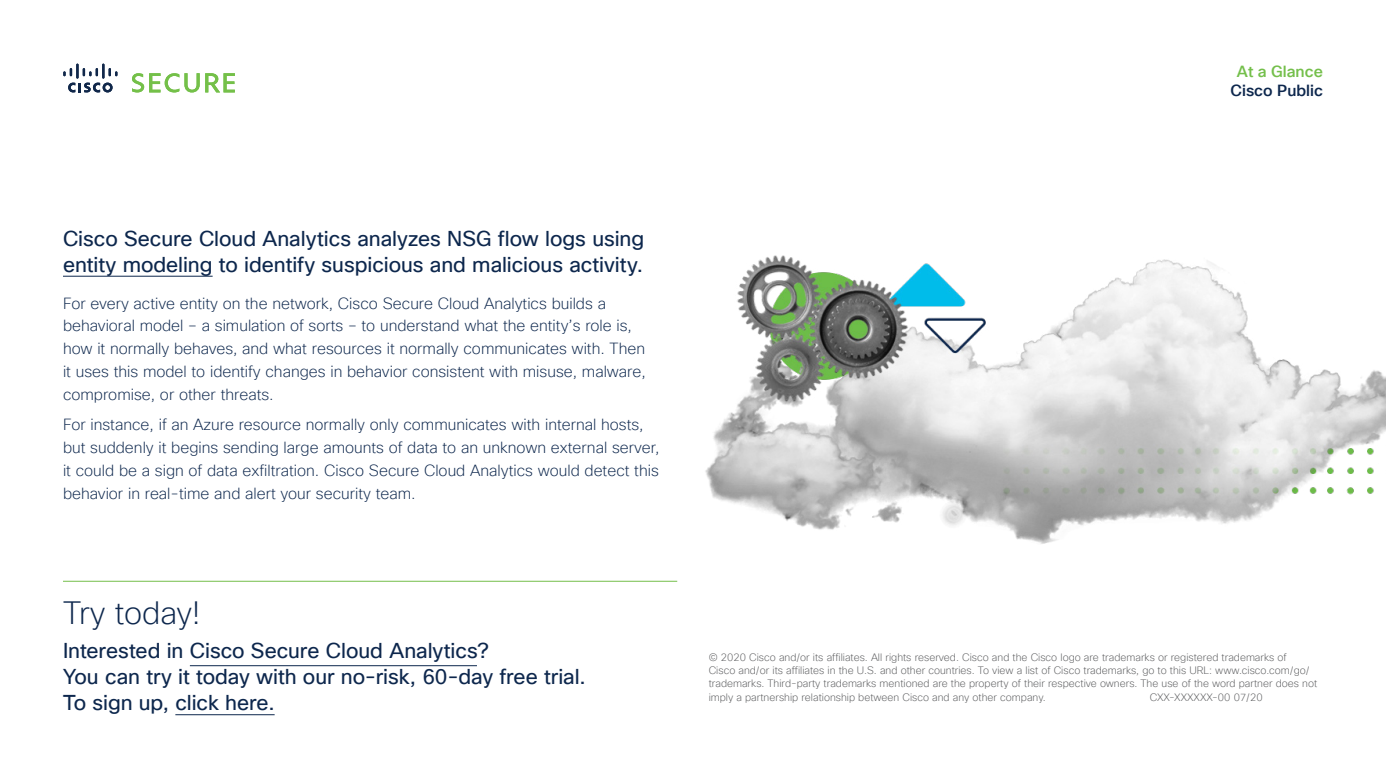
<style>
.page{position:relative;width:1386px;height:780px;background:#fff}
.page>*{position:absolute;margin:0;border:0;box-sizing:border-box;transform-origin:0 0}
.CTA_Title_Rule_Above{font:200 31.5px "Cisco Sans TT";letter-spacing:-.005em;color:#0d274d}
.Intro_body_12_15_-_M{font:21px/26.2px "Cisco Sans TT";letter-spacing:-.005em;color:#0d274d}
.CTA_body_12_15_-_Mid{font:21px/26.2px "Cisco Sans TT";letter-spacing:-.005em;color:#0d274d}
.Body_Midnight_-_9_13{font:200 15.75px/22.8px "Cisco Sans TT";color:#0d274d}
.Confidentiality_9pt{font:500 15.75px "Cisco Sans TT";color:#0d274d}
.Confidentiality_9pt-2{font:500 15.75px "Cisco Sans TT";color:#74bf4b}
.Copyright_-_6_7_5_Gr{font:200 10.5px/13.1px "Cisco Sans TT";color:#58595b}
</style>
<div class="page">
<svg style="left:68px;top:83px;width:45px;height:9px"></svg>
<svg style="left:63px;top:68px;width:9px;height:8px"></svg>
<hr style="left:76px;top:64px;width:3px;height:15px;background:#10274a">
<svg style="left:83px;top:68px;width:15px;height:8px"></svg>
<hr style="left:102px;top:64px;width:3px;height:15px;background:#10274a">
<svg style="left:109px;top:68px;width:8px;height:8px"></svg>
<svg style="left:132px;top:73px;width:103px;height:19px"></svg>
<hr style="left:63px;top:276px;width:150px;height:1px;background:#0d274d">
<hr style="left:63px;top:581px;width:614px;height:1px;background:#74bf4b">
<hr style="left:190px;top:665px;width:287px;height:1px;background:#0d274d">
<hr style="left:175px;top:714px;width:100px;height:1px;background:#0d274d">
<img style="left:672px;top:255px;width:714px;height:327px">
<p class="Intro_body_12_15_-_M" style="left:63px;top:226px;width:583px">Cisco Secure Cloud Analytics analyzes NSG flow logs using entity modeling to identify suspicious and malicious activity.</p>
<p class="Body_Midnight_-_9_13" style="left:63px;top:292px;width:584px">For every active entity on the network, Cisco Secure Cloud Analytics builds a behavioral model – a simulation of sorts – to understand what the entity’s role is, how it normally behaves, and what resources it normally communicates with. Then it uses this model to identify changes in behavior consistent with misuse, malware, compromise, or other threats.</p>
<p class="Body_Midnight_-_9_13" style="left:63px;top:414px;width:598px">For instance, if an Azure resource normally only communicates with internal hosts, but suddenly it begins sending large amounts of data to an unknown external server, it could be a sign of data exfiltration. Cisco Secure Cloud Analytics would detect this behavior in real-time and alert your security team.</p>
<p class="Confidentiality_9pt-2" style="left:1237px;top:61px;width:88px">At a Glance</p>
<p class="Confidentiality_9pt" style="left:1231px;top:80px;width:94px">Cisco Public</p>
<p class="CTA_Title_Rule_Above" style="left:63px;top:592px;width:139px">Try today!</p>
<p class="CTA_body_12_15_-_Mid" style="left:63px;top:638px;width:524px">Interested in Cisco Secure Cloud Analytics?<br>You can try it today with our no-risk, 60-day free trial.<br>To sign up, click here.</p>
<p class="Copyright_-_6_7_5_Gr" style="left:709px;top:651px;width:610px">© 2020 Cisco and/or its affiliates. All rights reserved. Cisco and the Cisco logo are trademarks or registered trademarks of<br>Cisco and/or its affiliates in the U.S. and other countries. To view a list of Cisco trademarks, go to this URL: www.cisco.com/go/ trademarks. Third-party trademarks mentioned are the property of their respective owners. The use of the word partner does not imply a partnership relationship between Cisco and any other company.</p>
<p class="Copyright_-_6_7_5_Gr" style="left:1150px;top:690px;width:114px">CXX-XXXXXX-00 07/20</p>
</div>
